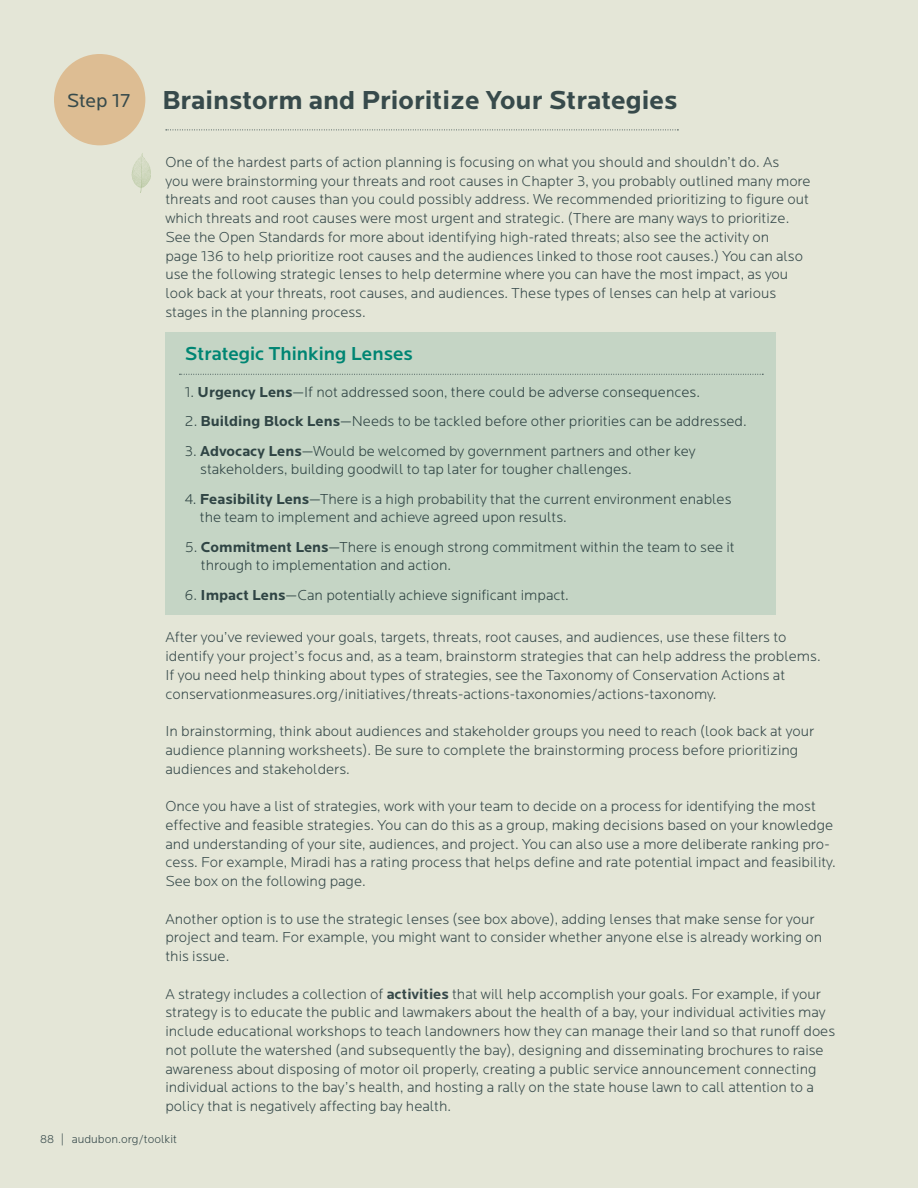
<style>
.page{position:relative;width:918px;height:1188px;background:#e4e6d7}
.page>*{position:absolute;margin:0;border:0;box-sizing:border-box;transform-origin:0 0}
.t1{font:700 27px "Locator";color:#374a4b}
.t2{font:19.8px "Locator";color:#374a4b}
.t3{font:500 19.5px "Locator";color:#00907e}
.t4{font:300 15px/18.8px "Locator";color:#374a4b}
.t5{font:300 12px "Locator";color:#374a4b}
.s1{font-weight:700}
</style>
<div class="page">
<svg style="left:166px;top:130px;width:512px;height:1px"></svg>
<div style="left:54px;top:54px;width:91px;height:91px;background:#ddbd93;border-radius:50%"></div>
<div style="left:165px;top:332px;width:611px;height:282px;background:#c5d5c5"></div>
<svg style="left:179px;top:374px;width:584px;height:1px"></svg>
<svg style="left:132px;top:153px;width:19px;height:40px"></svg>
<h2 class="t2" style="left:67px;top:90px;width:65px">Step 17</h2>
<h1 class="t1" style="left:162px;top:84px;width:517px">Brainstorm and Prioritize Your Strategies</h1>
<p class="t5" style="left:40px;top:1133px;width:15px">88</p>
<p class="t4" style="left:165px;top:153px;width:647px">One of the hardest parts of action planning is focusing on what you should and shouldn’t do. As<br>you were brainstorming your threats and root causes in Chapter 3, you probably outlined many more threats and root causes than you could possibly address. We recommended prioritizing to figure out which threats and root causes were most urgent and strategic. (There are many ways to prioritize.<br>See the Open Standards for more about identifying high-rated threats; also see the activity on<br>page 136 to help prioritize root causes and the audiences linked to those root causes.) You can also use the following strategic lenses to help determine where you can have the most impact, as you look back at your threats, root causes, and audiences. These types of lenses can help at various stages in the planning process.</p>
<h3 class="t3" style="left:185px;top:342px;width:229px">Strategic Thinking Lenses</h3>
<p class="t4" style="left:185px;top:383px;width:517px">1. <span class="s1">Urgency Lens</span>—If not addressed soon, there could be adverse consequences.</p>
<p class="t4" style="left:185px;top:412px;width:563px">2. <span class="s1">Building Block Lens</span>—Needs to be tackled before other priorities can be addressed.</p>
<p class="t4" style="left:200px;top:442px;width:497px;text-indent:-15px">3. <span class="s1">Advocacy Lens</span>—Would be welcomed by government partners and other key stakeholders, building goodwill to tap later for tougher challenges.</p>
<p class="t4" style="left:200px;top:490px;width:533px;text-indent:-15px">4. <span class="s1">Feasibility Lens</span>—There is a high probability that the current environment enables the team to implement and achieve agreed upon results.</p>
<p class="t4" style="left:201px;top:538px;width:535px;text-indent:-16px">5. <span class="s1">Commitment Lens</span>—There is enough strong commitment within the team to see it through to implementation and action.</p>
<p class="t4" style="left:185px;top:586px;width:386px">6. <span class="s1">Impact Lens</span>—Can potentially achieve significant impact.</p>
<p class="t4" style="left:165px;top:628px;width:657px">After you’ve reviewed your goals, targets, threats, root causes, and audiences, use these filters to identify your project’s focus and, as a team, brainstorm strategies that can help address the problems.<br>If you need help thinking about types of strategies, see the Taxonomy of Conservation Actions at conservationmeasures.org/initiatives/threats-actions-taxonomies/actions-taxonomy.</p>
<p class="t4" style="left:165px;top:722px;width:650px">In brainstorming, think about audiences and stakeholder groups you need to reach (look back at your audience planning worksheets). Be sure to complete the brainstorming process before prioritizing audiences and stakeholders.</p>
<p class="t4" style="left:165px;top:797px;width:672px">Once you have a list of strategies, work with your team to decide on a process for identifying the most effective and feasible strategies. You can do this as a group, making decisions based on your knowledge and understanding of your site, audiences, and project. You can also use a more deliberate ranking pro&shy;cess. For example, Miradi has a rating process that helps define and rate potential impact and feasibility.<br>See box on the following page.</p>
<p class="t4" style="left:165px;top:910px;width:658px">Another option is to use the strategic lenses (see box above), adding lenses that make sense for your project and team. For example, you might want to consider whether anyone else is already working on this issue.</p>
<p class="t4" style="left:165px;top:985px;width:671px">A strategy includes a collection of <span class="s1">activities</span> that will help accomplish your goals. For example, if your strategy is to educate the public and lawmakers about the health of a bay, your individual activities may include educational workshops to teach landowners how they can manage their land so that runoff does not pollute the watershed (and subsequently the bay), designing and disseminating brochures to raise awareness about disposing of motor oil properly, creating a public service announcement connecting individual actions to the bay’s health, and hosting a rally on the state house lawn to call attention to a policy that is negatively affecting bay health.</p>
<p class="t5" style="left:61px;top:1132px;width:118px">| audubon.org/toolkit</p>
</div>
